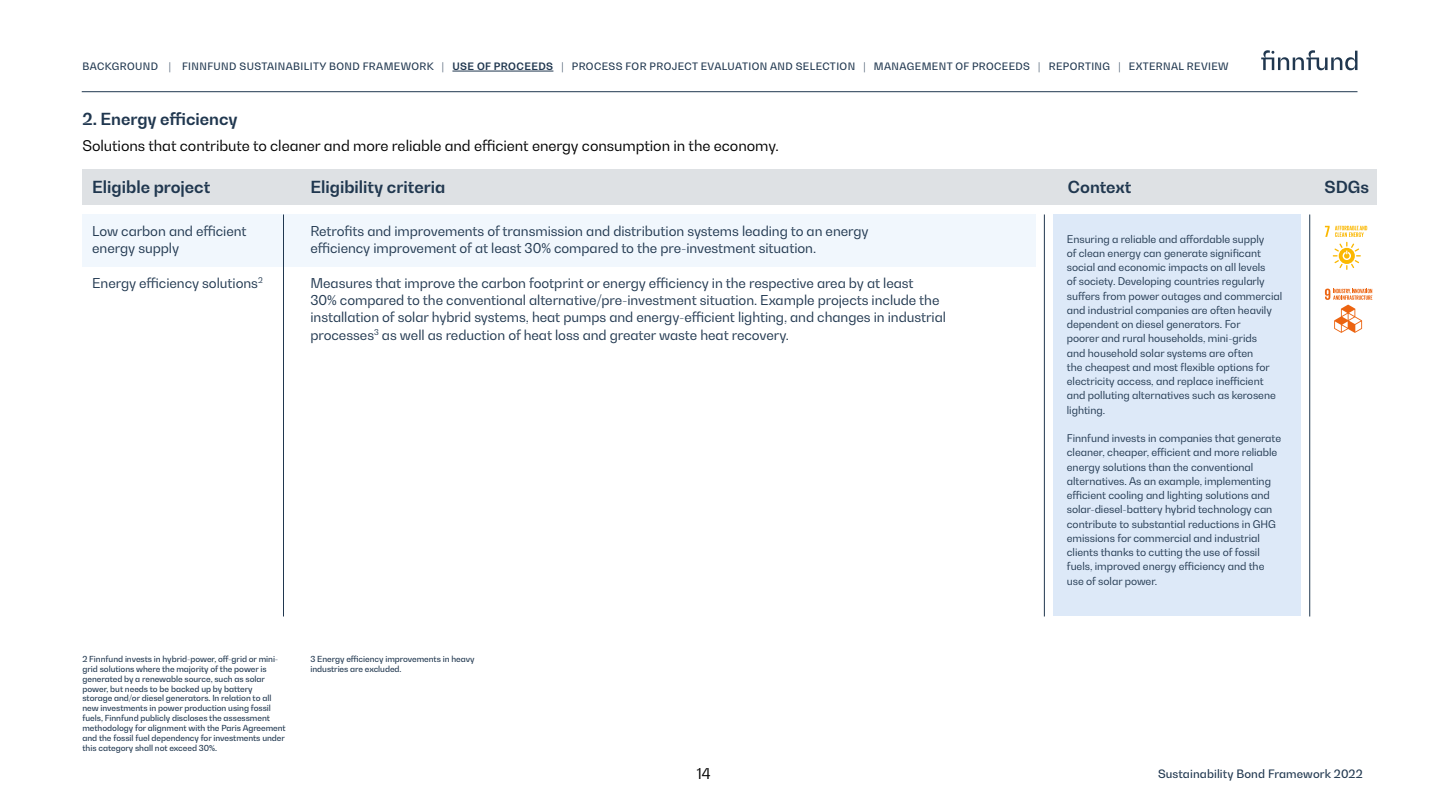
<style>
.page{position:relative;width:1440px;height:810px;background:#fff}
.page>*{position:absolute;margin:0;border:0;box-sizing:border-box;transform-origin:0 0}
.t1{font:700 16.5px "Bw Gradual";color:#20374f}
.t2{font:14.77px "Bw Gradual";color:#000}
.t3{font:14.62px "Bw Gradual";letter-spacing:-.005em;color:#000}
.t4{font:13.5px/17.2px "Bw Gradual";letter-spacing:-.005em;color:#20374f}
.t5{font:500 11.48px "Bw Gradual";letter-spacing:.01em;color:#20374f}
.t6{font:10.5px/14.2px "Bw Gradual";letter-spacing:-.005em;color:#20374f}
.t7{font:500 10.12px "Bw Gradual";letter-spacing:.04em;color:#20374f}
.t8{font:500 8.25px/9.9px "Bw Gradual";letter-spacing:-.005em;color:#20374f}
.s1{font-weight:700}
</style>
<div class="page">
<svg style="left:1261px;top:50px;width:96px;height:20px"></svg>
<div style="left:82px;top:214px;width:954px;height:132px;background:#f1f7fd"></div>
<div style="left:72px;top:267px;width:968px;height:88px;background:#fff"></div>
<div style="left:1053px;top:214px;width:247px;height:402px;background:#dde9f8"></div>
<div style="left:82px;top:170px;width:1295px;height:36px;background:#dee1e4"></div>
<hr style="left:283px;top:214px;width:1px;height:402px;background:#20374f">
<hr style="left:1044px;top:214px;width:1px;height:402px;background:#20374f">
<hr style="left:1309px;top:214px;width:1px;height:402px;background:#20374f">
<svg style="left:1325px;top:289px;width:47px;height:44px"></svg>
<svg style="left:1325px;top:226px;width:42px;height:44px"></svg>
<hr style="left:82px;top:92px;width:1276px;height:1px;background:#20374f">
<hr style="left:452px;top:71px;width:101px;height:1px;background:#20374f">
<p class="t7" style="left:83px;top:60px;width:1148px">BACKGROUND | FINNFUND SUSTAINABILITY BOND FRAMEWORK | <span class="s1">USE OF PROCEEDS</span> | PROCESS FOR PROJECT EVALUATION AND SELECTION | MANAGEMENT OF PROCEEDS | REPORTING | EXTERNAL REVIEW</p>
<h1 class="t1" style="left:82px;top:108px;width:157px">2. Energy efficiency</h1>
<h3 class="t3" style="left:82px;top:137px;width:698px">Solutions that contribute to cleaner and more reliable and efficient energy consumption in the economy.</h3>
<h1 class="t1" style="left:92px;top:176px;width:120px">Eligible project</h1>
<h1 class="t1" style="left:310px;top:176px;width:136px">Eligibility criteria</h1>
<h1 class="t1" style="left:1068px;top:176px;width:65px">Context</h1>
<h1 class="t1" style="left:1324px;top:176px;width:46px">SDGs</h1>
<p class="t4" style="left:310px;top:222px;width:560px">Retrofits and improvements of transmission and distribution systems leading to an energy efficiency improvement of at least 30% compared to the pre-investment situation.</p>
<p class="t4" style="left:310px;top:274px;width:637px">Measures that improve the carbon footprint or energy efficiency in the respective area by at least<br>30% compared to the conventional alternative/pre-investment situation. Example projects include the installation of solar hybrid systems, heat pumps and energy-efficient lighting, and changes in industrial processes<sup>3</sup> as well as reduction of heat loss and greater waste heat recovery.</p>
<p class="t4" style="left:92px;top:222px;width:156px">Low carbon and efficient energy supply</p>
<p class="t4" style="left:92px;top:274px;width:172px">Energy efficiency solutions<sup>2</sup></p>
<p class="t6" style="left:1067px;top:231px;width:217px">Ensuring a reliable and affordable supply<br>of clean energy can generate significant social and economic impacts on all levels<br>of society. Developing countries regularly suffers from power outages and commercial and industrial companies are often heavily dependent on diesel generators. For<br>poorer and rural households, mini-grids<br>and household solar systems are often<br>the cheapest and most flexible options for electricity access, and replace inefficient and polluting alternatives such as kerosene lighting.</p>
<p class="t6" style="left:1067px;top:431px;width:216px">Finnfund invests in companies that generate cleaner, cheaper, efficient and more reliable energy solutions than the conventional alternatives. As an example, implementing efficient cooling and lighting solutions and solar-diesel-battery hybrid technology can contribute to substantial reductions in GHG emissions for commercial and industrial clients thanks to cutting the use of fossil fuels, improved energy efficiency and the use of solar power.</p>
<p class="t8" style="left:82px;top:654px;width:205px">2 Finnfund invests in hybrid-power, off-grid or mini&shy;grid solutions where the majority of the power is generated by a renewable source, such as solar power, but needs to be backed up by battery<br>storage and/or diesel generators. In relation to all new investments in power production using fossil fuels, Finnfund publicly discloses the assessment methodology for alignment with the Paris Agreement and the fossil fuel dependency for investments under this category shall not exceed 30%.</p>
<p class="t8" style="left:310px;top:654px;width:166px">3 Energy efficiency improvements in heavy industries are excluded.</p>
<h2 class="t2" style="left:697px;top:764px;width:15px">14</h2>
<p class="t5" style="left:1158px;top:766px;width:206px">Sustainability Bond Framework 2022</p>
</div>
